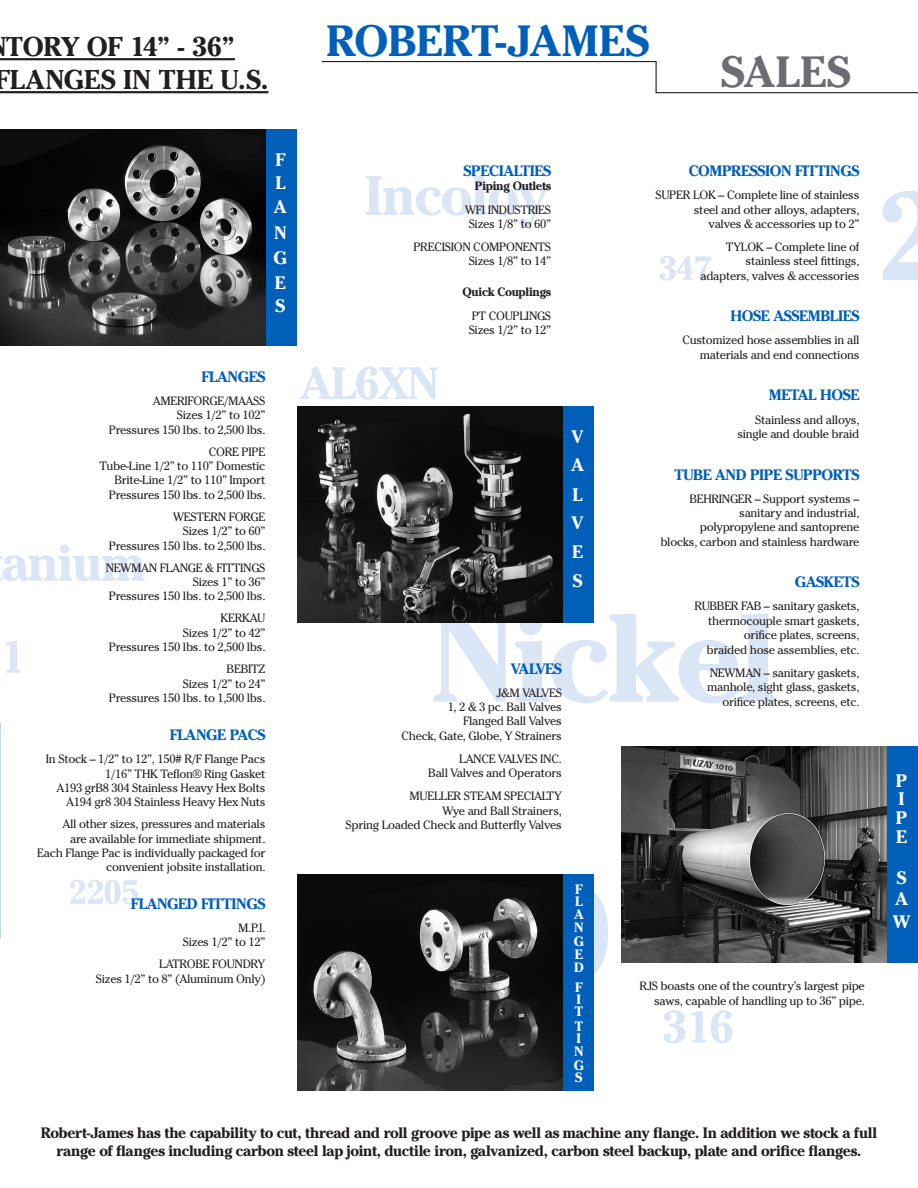
<style>
.page{position:relative;width:918px;height:1188px;background:#fff}
.page>*{position:absolute;margin:0;border:0;box-sizing:border-box;transform-origin:0 0}
.t1{font:700 43.5px "Cheltenham";letter-spacing:-.01em;color:#005fb9}
.t2{font:700 43.5px "Cheltenham";letter-spacing:.01em;color:#6c6d70}
.t3{font:700 27px/33px "Cheltenham";letter-spacing:-.005em;color:#231f20}
.t4{font:700 18px/24.6px "Cheltenham";color:#fff}
.t5{font:700 15px/18px "Cheltenham";letter-spacing:-.02em;color:#231f20;text-align:center}
.t6{font:700 15px "Cheltenham";letter-spacing:-.025em;color:#005fb9}
.t7{font:700 13.5px/13px "Cheltenham";color:#fff}
.t8{font:12px/14.4px "Cheltenham";letter-spacing:-.025em;color:#231f20;text-align:right}
.t9{font:700 12px "Cheltenham";letter-spacing:-.025em;color:#231f20}
</style>
<div class="page">
<svg style="left:883px;top:191px;width:35px;height:89px"></svg>
<svg style="left:0;top:544px;width:145px;height:37px"></svg>
<svg style="left:5px;top:641px;width:15px;height:32px"></svg>
<svg style="left:594px;top:892px;width:14px;height:81px"></svg>
<svg style="left:660px;top:256px;width:51px;height:24px"></svg>
<svg style="left:70px;top:879px;width:69px;height:25px"></svg>
<svg style="left:663px;top:1010px;width:70px;height:33px"></svg>
<svg style="left:300px;top:366px;width:138px;height:34px"></svg>
<svg style="left:366px;top:176px;width:183px;height:51px"></svg>
<svg style="left:433px;top:614px;width:342px;height:89px"></svg>
<img style="left:0;top:723px;width:1px;height:216px">
<img style="left:0;top:130px;width:267px;height:216px">
<div style="left:267px;top:130px;width:30px;height:216px;background:#005fb9"></div>
<img style="left:297px;top:407px;width:267px;height:216px">
<div style="left:564px;top:407px;width:30px;height:216px;background:#005fb9"></div>
<img style="left:297px;top:875px;width:267px;height:216px">
<div style="left:564px;top:875px;width:30px;height:216px;background:#005fb9"></div>
<img style="left:621px;top:746px;width:267px;height:216px">
<div style="left:888px;top:746px;width:30px;height:216px;background:#005fb9"></div>
<hr style="left:0;top:58px;width:235px;height:2px;background:#231f20">
<hr style="left:0;top:91px;width:268px;height:2px;background:#231f20">
<svg style="left:321px;top:61px;width:597px;height:33px"></svg>
<h2 class="t3" style="left:-5px;top:30px;width:275px;text-indent:12px">TORY OF 14” - 36”<br>FLANGES IN THE U.S.</h2>
<h1 class="t1" style="left:326px;top:14px;width:324px">ROBERT-JAMES</h1>
<h1 class="t2" style="left:721px;top:45px;width:131px">SALES</h1>
<h3 class="t4" style="left:275px;top:148px;width:12px;line-height:22.8px">F<br>L</h3>
<h3 class="t4" style="left:274px;top:194px;width:15px;text-align:justify">A N G E S</h3>
<p class="t6" style="left:201px;top:367px;width:66px">FLANGES</p>
<p class="t8" style="left:109px;top:393px;width:158px">AMERIFORGE/MAASS<br>Sizes 1/2” to 102”<br>Pressures 150 lbs. to 2,500 lbs.</p>
<p class="t8" style="left:100px;top:444px;width:167px">CORE PIPE<br>Tube-Line 1/2” to 110” Domestic<br>Brite-Line 1/2” to 110” Import<br>Pressures 150 lbs. to 2,500 lbs.</p>
<p class="t8" style="left:109px;top:509px;width:158px">WESTERN FORGE<br>Sizes 1/2” to 60”<br>Pressures 150 lbs. to 2,500 lbs.</p>
<p class="t8" style="left:106px;top:560px;width:161px">NEWMAN FLANGE &amp; FITTINGS<br>Sizes 1” to 36”<br>Pressures 150 lbs. to 2,500 lbs.</p>
<p class="t8" style="left:109px;top:611px;width:158px">KERKAU<br>Sizes 1/2” to 42”<br>Pressures 150 lbs. to 2,500 lbs.</p>
<p class="t8" style="left:109px;top:662px;width:158px">BEBITZ<br>Sizes 1/2” to 24”<br>Pressures 150 lbs. to 1,500 lbs.</p>
<p class="t6" style="left:170px;top:725px;width:97px">FLANGE PACS</p>
<p class="t8" style="left:46px;top:752px;width:221px">In Stock – 1/2” to 12”, 150# R/F Flange Pacs 1/16” THK Teflon® Ring Gasket<br>A193 grB8 304 Stainless Heavy Hex Bolts A194 gr8 304 Stainless Heavy Hex Nuts</p>
<p class="t8" style="left:37px;top:817px;width:230px">All other sizes, pressures and materials<br>are available for immediate shipment.<br>Each Flange Pac is individually packaged for convenient jobsite installation.</p>
<p class="t6" style="left:131px;top:894px;width:136px">FLANGED FITTINGS</p>
<p class="t8" style="left:183px;top:921px;width:84px">M.P.I.<br>Sizes 1/2” to 12”</p>
<p class="t8" style="left:96px;top:957px;width:171px">LATROBE FOUNDRY<br>Sizes 1/2” to 8” (Aluminum Only)</p>
<p class="t6" style="left:464px;top:161px;width:89px">SPECIALTIES</p>
<p class="t9" style="left:475px;top:179px;width:78px">Piping Outlets</p>
<p class="t8" style="left:465px;top:202px;width:88px;text-align:left">WFI INDUSTRIES<br>Sizes 1/8” to 60”</p>
<p class="t8" style="left:413px;top:239px;width:139px">PRECISION COMPONENTS<br>Sizes 1/8” to 14”</p>
<p class="t9" style="left:463px;top:285px;width:90px">Quick Couplings</p>
<p class="t8" style="left:469px;top:308px;width:84px;text-align:left">PT COUPLINGS<br>Sizes 1/2” to 12”</p>
<h3 class="t4" style="left:571px;top:421px;width:14px;line-height:29.2px;text-align:justify">V A L</h3>
<h3 class="t4" style="left:572px;top:507px;width:13px;line-height:29.2px;text-align:justify">V E S</h3>
<p class="t6" style="left:511px;top:659px;width:53px">VALVES</p>
<p class="t8" style="left:401px;top:685px;width:162px">J&amp;M VALVES<br>1, 2 &amp; 3 pc. Ball Valves<br>Flanged Ball Valves<br>Check, Gate, Globe, Y Strainers</p>
<p class="t8" style="left:428px;top:751px;width:135px">LANCE VALVES INC.<br>Ball Valves and Operators</p>
<p class="t8" style="left:346px;top:789px;width:218px">MUELLER STEAM SPECIALTY<br>Wye and Ball Strainers,<br>Spring Loaded Check and Butterfly Valves</p>
<p class="t7" style="left:574px;top:882px;width:12px;text-align:justify">F L A N G E D</p>
<p class="t7" style="left:575px;top:981px;width:10px;line-height:12.3px">F<br>I<br>T</p>
<p class="t7" style="left:574px;top:1019px;width:12px">T<br>I<br>N<br>G<br>S</p>
<p class="t6" style="left:689px;top:161px;width:172px">COMPRESSION FITTINGS</p>
<p class="t8" style="left:656px;top:188px;width:205px">SUPER LOK – Complete line of stainless steel and other alloys, adapters,<br>valves &amp; accessories up to 2”</p>
<p class="t8" style="left:700px;top:239px;width:161px">TYLOK – Complete line of stainless steel fittings, adapters, valves &amp; accessories</p>
<p class="t6" style="left:731px;top:307px;width:130px">HOSE ASSEMBLIES</p>
<p class="t8" style="left:682px;top:333px;width:179px">Customized hose assemblies in all materials and end connections</p>
<p class="t6" style="left:769px;top:386px;width:92px">METAL HOSE</p>
<p class="t8" style="left:737px;top:412px;width:124px">Stainless and alloys, single and double braid</p>
<p class="t6" style="left:674px;top:465px;width:186px">TUBE AND PIPE SUPPORTS</p>
<p class="t8" style="left:660px;top:491px;width:201px">BEHRINGER – Support systems – sanitary and industrial,<br>polypropylene and santoprene blocks, carbon and stainless hardware</p>
<p class="t6" style="left:795px;top:573px;width:66px">GASKETS</p>
<p class="t8" style="left:694px;top:599px;width:167px">RUBBER FAB – sanitary gaskets, thermocouple smart gaskets, orifice plates, screens,<br>braided hose assemblies, etc.</p>
<p class="t8" style="left:707px;top:665px;width:154px">NEWMAN – sanitary gaskets, manhole, sight glass, gaskets, orifice plates, screens, etc.</p>
<p class="t8" style="left:640px;top:979px;width:227px">RJS boasts one of the country’s largest pipe saws, capable of handling up to 36” pipe.</p>
<h3 class="t4" style="left:896px;top:771px;width:13px;line-height:18.8px">P<br>I<br>P<br>E</h3>
<h3 class="t4" style="left:895px;top:867px;width:14px;line-height:20.9px">S<br>A</h3>
<h3 class="t4" style="left:893px;top:909px;width:19px">W</h3>
<p class="t5" style="left:41px;top:1123px;width:838px">Robert-James has the capability to cut, thread and roll groove pipe as well as machine any flange. In addition we stock a full range of flanges including carbon steel lap joint, ductile iron, galvanized, carbon steel backup, plate and orifice flanges.</p>
</div>
